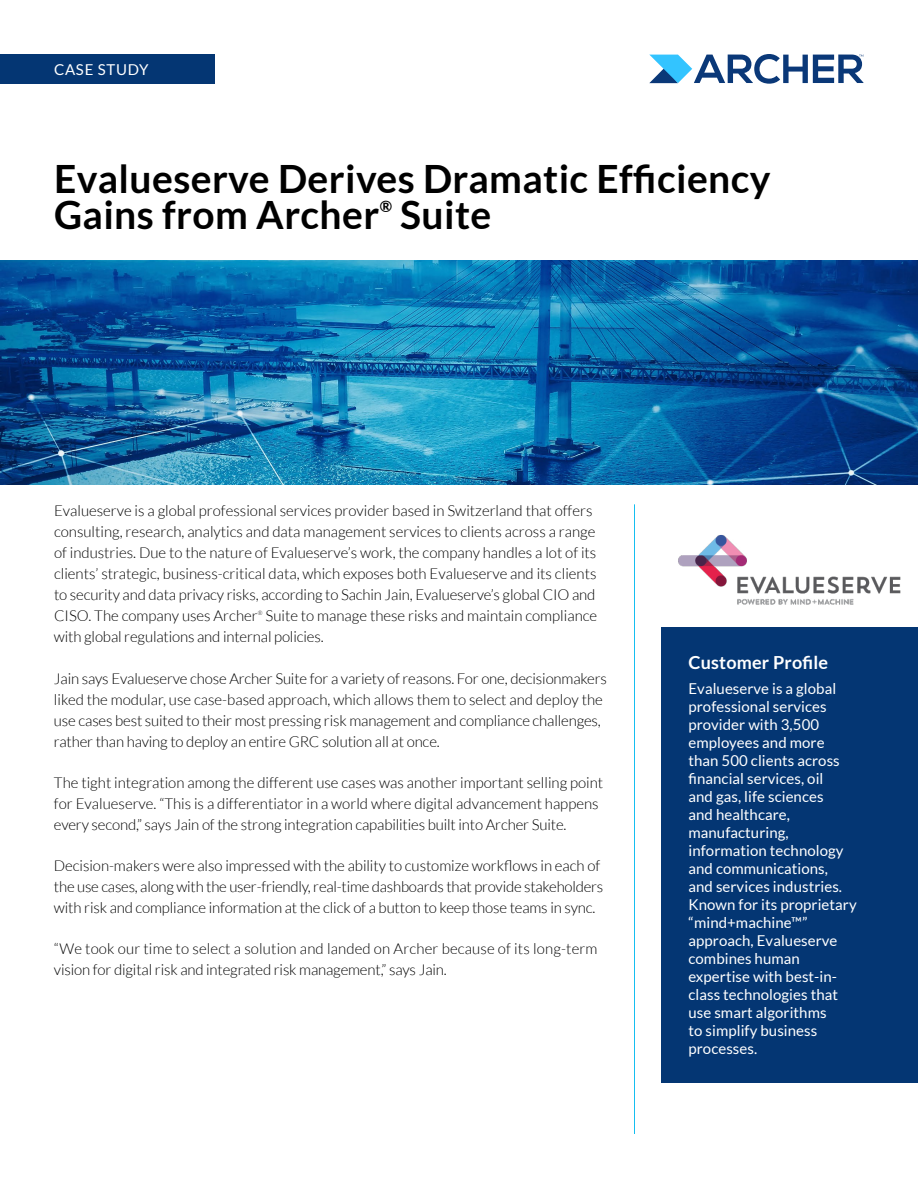
<style>
.page{position:relative;width:918px;height:1188px;background:#fff}
.page>*{position:absolute;margin:0;border:0;box-sizing:border-box;transform-origin:0 0}
.t1{font:700 39px/36px "Lato";letter-spacing:.01em;color:#000}
.t2{font:700 18px "Lato";letter-spacing:.01em;color:#fff}
.t3{font:700 15.6px "Lato";color:#000}
.t4{font:300 15px/21px "Lato";letter-spacing:-.005em;color:#000}
.t5{font:15px/18px "Lato";letter-spacing:.005em;color:#fff}
.t6{font:15px "Lato";letter-spacing:.05em;color:#fff}
.t7{font:300 6px "Lato";color:#000}
</style>
<div class="page">
<svg style="left:649px;top:54px;width:215px;height:30px"></svg>
<div style="left:0;top:54px;width:215px;height:30px;background:#043673"></div>
<hr style="left:634px;top:504px;width:1px;height:630px;background:#15bef0">
<img style="left:0;top:260px;width:918px;height:225px">
<div style="left:662px;top:627px;width:256px;height:456px;background:#043673"></div>
<img style="left:678px;top:535px;width:223px;height:70px">
<p class="t6" style="left:54px;top:61px;width:96px">CASE STUDY</p>
<h1 class="t1" style="left:54px;top:161px;width:718px">Evalueserve Derives Dramatic Efficiency<br>Gains from Archer</h1>
<p class="t3" style="left:380px;top:197px;width:14px">®</p>
<h1 class="t1" style="left:400px;top:197px;width:93px">Suite</h1>
<p class="t4" style="left:54px;top:501px;width:544px">Evalueserve is a global professional services provider based in Switzerland that offers consulting, research, analytics and data management services to clients across a range of industries. Due to the nature of Evalueserve’s work, the company handles a lot of its clients’ strategic, business-critical data, which exposes both Evalueserve and its clients to security and data privacy risks, according to Sachin Jain, Evalueserve’s global CIO and CISO. The company uses Archer</p>
<p class="t7" style="left:258px;top:609px;width:6px">®</p>
<p class="t4" style="left:54px;top:606px;width:545px;text-indent:212px">Suite to manage these risks and maintain compliance with global regulations and internal policies.</p>
<p class="t4" style="left:54px;top:668px;width:555px">Jain says Evalueserve chose Archer Suite for a variety of reasons. For one, decisionmakers liked the modular, use case-based approach, which allows them to select and deploy the use cases best suited to their most pressing risk management and compliance challenges, rather than having to deploy an entire GRC solution all at once.</p>
<p class="t4" style="left:54px;top:772px;width:551px">The tight integration among the different use cases was another important selling point for Evalueserve. “This is a differentiator in a world where digital advancement happens every second,” says Jain of the strong integration capabilities built into Archer Suite.</p>
<p class="t4" style="left:54px;top:855px;width:551px">Decision-makers were also impressed with the ability to customize workflows in each of the use cases, along with the user-friendly, real-time dashboards that provide stakeholders with risk and compliance information at the click of a button to keep those teams in sync.</p>
<p class="t4" style="left:54px;top:939px;width:545px">“We took our time to select a solution and landed on Archer because of its long-term vision for digital risk and integrated risk management,” says Jain.</p>
<p class="t2" style="left:688px;top:652px;width:141px">Customer Profile</p>
<p class="t5" style="left:688px;top:679px;width:170px">Evalueserve is a global professional services provider with 3,500 employees and more than 500 clients across financial services, oil<br>and gas, life sciences<br>and healthcare, manufacturing, information technology and communications,<br>and services industries.<br>Known for its proprietary “mind+machine™” approach, Evalueserve combines human expertise with best-in&shy;class technologies that use smart algorithms<br>to simplify business processes.</p>
</div>
